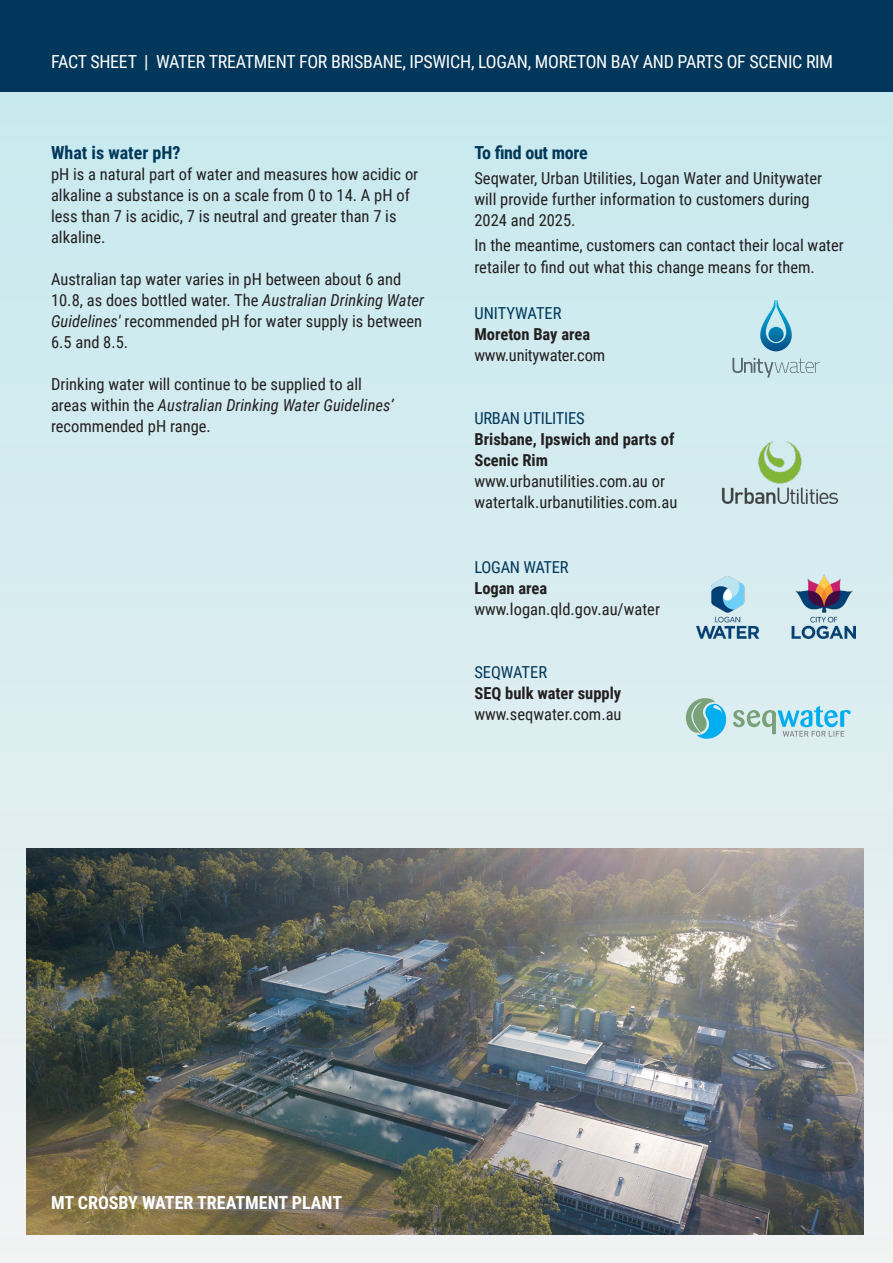
<style>
.page{position:relative;width:893px;height:1263px;background:#fff}
.page>*{position:absolute;margin:0;border:0;box-sizing:border-box;transform-origin:0 0}
.subhead_14pt{font:18px "Roboto Condensed";letter-spacing:-.015em;color:#fff}
.Subhead_cyan{font:700 18px "Roboto Condensed";color:#00375a}
.t1{font:700 18px "Roboto Condensed";color:#fff}
.Subhead_cyan-2{font:16.5px/21px "Roboto Condensed";color:#231f20}
.t2{font:700 16.5px/21px "Roboto Condensed";color:#231f20}
.t3{font:16.5px "Roboto Condensed";letter-spacing:-.015em;color:#00375a}
.s1{font-style:italic}
</style>
<div class="page">
<div style="left:0;top:0;width:893px;height:1263px;background:linear-gradient(to bottom,#c5ebf1,#eaecec)"></div>
<img style="left:27px;top:848px;width:836px;height:386px">
<div style="left:0;top:0;width:893px;height:91px;background:#00375a"></div>
<svg style="left:754px;top:300px;width:44px;height:51px;background:#8cc5d8"></svg>
<svg style="left:732px;top:358px;width:88px;height:20px;background:#b9d1d7"></svg>
<svg style="left:685px;top:697px;width:42px;height:42px;background:#7ac3cc"></svg>
<svg style="left:733px;top:706px;width:118px;height:31px;background:#a9d7df"></svg>
<img style="left:697px;top:574px;width:158px;height:64px">
<img style="left:722px;top:441px;width:117px;height:62px">
<p class="subhead_14pt" style="left:51px;top:49px;width:783px">FACT SHEET | WATER TREATMENT FOR BRISBANE, IPSWICH, LOGAN, MORETON BAY AND PARTS OF SCENIC RIM</p>
<p class="Subhead_cyan" style="left:51px;top:140px;width:131px">What is water pH?</p>
<p class="Subhead_cyan-2" style="left:51px;top:164px;width:369px">pH is a natural part of water and measures how acidic or alkaline a substance is on a scale from 0 to 14. A pH of less than 7 is acidic, 7 is neutral and greater than 7 is alkaline.</p>
<p class="Subhead_cyan-2" style="left:51px;top:268px;width:374px">Australian tap water varies in pH between about 6 and 10.8, as does bottled water. The <span class="s1">Australian Drinking Water Guidelines'</span> recommended pH for water supply is between 6.5 and 8.5.</p>
<p class="Subhead_cyan-2" style="left:51px;top:373px;width:344px">Drinking water will continue to be supplied to all areas within the <span class="s1">Australian Drinking Water Guidelines’ </span>recommended pH range.</p>
<p class="Subhead_cyan" style="left:474px;top:140px;width:115px">To find out more</p>
<p class="Subhead_cyan-2" style="left:474px;top:167px;width:349px">Seqwater, Urban Utilities, Logan Water and Unitywater will provide further information to customers during<br>2024 and 2025.</p>
<p class="Subhead_cyan-2" style="left:474px;top:234px;width:371px;line-height:21.6px">In the meantime, customers can contact their local water retailer to find out what this change means for them.</p>
<p class="t3" style="left:474px;top:302px;width:89px">UNITYWATER</p>
<p class="t2" style="left:474px;top:323px;width:117px">Moreton Bay area</p>
<p class="Subhead_cyan-2" style="left:474px;top:344px;width:132px">www.unitywater.com</p>
<p class="t3" style="left:474px;top:407px;width:112px">URBAN UTILITIES</p>
<p class="t2" style="left:474px;top:428px;width:202px">Brisbane, Ipswich and parts of<br>Scenic Rim</p>
<p class="Subhead_cyan-2" style="left:474px;top:470px;width:204px">www.urbanutilities.com.au or watertalk.urbanutilities.com.au</p>
<p class="t3" style="left:474px;top:555px;width:96px">LOGAN WATER</p>
<p class="t2" style="left:474px;top:577px;width:74px">Logan area</p>
<p class="Subhead_cyan-2" style="left:474px;top:598px;width:187px">www.logan.qld.gov.au/water</p>
<p class="t3" style="left:474px;top:660px;width:74px">SEQWATER</p>
<p class="t2" style="left:474px;top:682px;width:148px">SEQ bulk water supply</p>
<p class="Subhead_cyan-2" style="left:474px;top:703px;width:149px">www.seqwater.com.au</p>
<p class="t1" style="left:51px;top:1190px;width:293px">MT CROSBY WATER TREATMENT PLANT</p>
</div>
